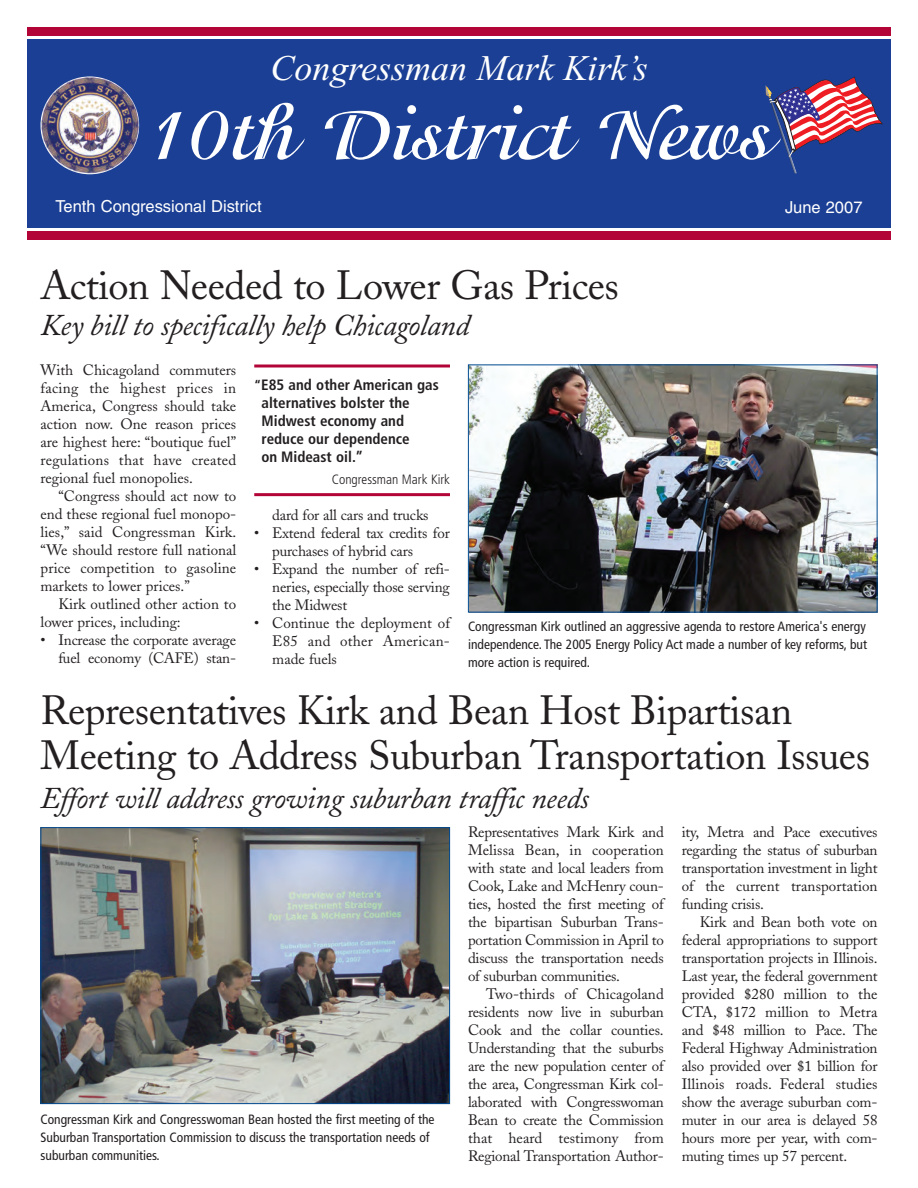
<style>
.page{position:relative;width:918px;height:1188px;background:#fff}
.page>*{position:absolute;margin:0;border:0;box-sizing:border-box;transform-origin:0 0}
.t1{font:700 76.5px "Isadora";color:#fff}
.t2{font:40.5px/45px "Adobe Caslon";letter-spacing:-.015em;color:#231f20}
.t3{font:italic 36px "Times";color:#fff}
.t4{font:italic 30px "Adobe Caslon";letter-spacing:-.015em;color:#231f20}
.t5{font:16.5px "Helvetica";color:#fff}
.t6{font:15px/18px "Adobe Caslon";letter-spacing:-.015em;color:#231f20;text-align:justify}
.t7{font:700 condensed 15px/18px "Frutiger";color:#231f20}
.t8{font:condensed 13.5px/18px "Frutiger";color:#231f20}
.t9{font:300 condensed 13.5px "Frutiger";color:#231f20}
.s1{font-size:13.5px}
</style>
<div class="page">
<div style="left:27px;top:39px;width:864px;height:188px;background:#1b3f94"></div>
<div style="left:27px;top:27px;width:864px;height:9px;background:#b30437"></div>
<div style="left:27px;top:231px;width:864px;height:9px;background:#b30437"></div>
<img style="left:40px;top:76px;width:99px;height:98px;border-radius:50%">
<svg style="left:766px;top:77px;width:117px;height:96px"></svg>
<img style="left:42px;top:829px;width:406px;height:273px">
<div style="left:40px;top:827px;width:410px;height:277px;border:1px solid #014990"></div>
<img style="left:470px;top:366px;width:406px;height:245px">
<div style="left:468px;top:364px;width:410px;height:249px;border:1px solid #014990"></div>
<hr style="left:254px;top:493px;width:196px;height:3px;background:#b30437">
<svg style="left:254px;top:364px;width:196px;height:4px"></svg>
<h3 class="t3" style="left:270px;top:55px;width:379px">Congressman Mark Kirk’s</h3>
<h1 class="t1" style="left:146px;top:103px;width:628px">10th District News</h1>
<p class="t5" style="left:56px;top:200px;width:208px">Tenth Congressional District</p>
<p class="t5" style="left:785px;top:202px;width:79px">June 2007</p>
<h2 class="t2" style="left:40px;top:268px;width:580px">Action Needed to Lower Gas Prices</h2>
<h3 class="t4" style="left:40px;top:315px;width:431px">Key bill to specifically help Chicagoland</h3>
<p class="t7" style="left:262px;top:377px;width:179px;text-indent:-7px"><span class="s1">“</span>E85 and other American gas alternatives bolster the<br>Midwest economy and reduce our dependence<br>on Mideast oil.”</p>
<p class="t9" style="left:332px;top:474px;width:120px">Congressman Mark Kirk</p>
<p class="t6" style="left:272px;top:508px;width:158px">dard for all cars and trucks</p>
<p class="t6" style="left:272px;top:526px;width:179px;text-indent:-18px">• Extend federal tax credits for purchases of hybrid cars</p>
<p class="t6" style="left:272px;top:562px;width:179px;text-indent:-18px">• Expand the number of refi&shy;neries, especially those serving the Midwest</p>
<p class="t6" style="left:272px;top:616px;width:179px;text-indent:-18px">• Continue the deployment of E85 and other American&shy;made fuels</p>
<p class="t6" style="left:40px;top:363px;width:197px">With Chicagoland commuters facing the highest prices in America, Congress should take action now. One reason prices are highest here: “boutique fuel” regulations that have created regional fuel monopolies.</p>
<p class="t6" style="left:40px;top:489px;width:197px;text-indent:18px">“Congress should act now to end these regional fuel monopo&shy;lies,” said Congressman Kirk. “We should restore full national price competition to gasoline markets to lower prices.”</p>
<p class="t6" style="left:40px;top:597px;width:197px;text-indent:18px">Kirk outlined other action to lower prices, including:</p>
<p class="t6" style="left:40px;top:633px;width:197px;text-align:right">• Increase the corporate average fuel economy (CAFE) stan-</p>
<p class="t8" style="left:468px;top:619px;width:401px;text-align:justify">Congressman Kirk outlined an aggressive agenda to restore America's energy independence. The 2005 Energy Policy Act made a number of key reforms, but more action is required.</p>
<h2 class="t2" style="left:40px;top:692px;width:831px">Representatives Kirk and Bean Host Bipartisan<br>Meeting to Address Suburban Transportation Issues</h2>
<h3 class="t4" style="left:40px;top:788px;width:550px">Effort will address growing suburban traffic needs</h3>
<p class="t8" style="left:40px;top:1112px;width:396px">Congressman Kirk and Congresswoman Bean hosted the first meeting of the<br>Suburban Transportation Commission to discuss the transportation needs of suburban communities.</p>
<p class="t6" style="left:468px;top:824px;width:197px">Representatives Mark Kirk and Melissa Bean, in cooperation with state and local leaders from Cook, Lake and McHenry coun&shy;ties, hosted the first meeting of the bipartisan Suburban Trans&shy;portation Commission in April to discuss the transportation needs of suburban communities.</p>
<p class="t6" style="left:468px;top:986px;width:197px;text-indent:18px">Two-thirds of Chicagoland residents now live in suburban Cook and the collar counties.<br>Understanding that the suburbs are the new population center of the area, Congressman Kirk col&shy;laborated with Congresswoman Bean to create the Commission that heard testimony from Regional Transportation Author-</p>
<p class="t6" style="left:682px;top:824px;width:197px">ity, Metra and Pace executives regarding the status of suburban transportation investment in light of the current transportation funding crisis.</p>
<p class="t6" style="left:682px;top:914px;width:197px;text-indent:18px">Kirk and Bean both vote on federal appropriations to support transportation projects in Illinois.<br>Last year, the federal government provided $280 million to the CTA, $172 million to Metra and $48 million to Pace. The Federal Highway Administration also provided over $1 billion for Illinois roads. Federal studies show the average suburban com&shy;muter in our area is delayed 58 hours more per year, with com&shy;muting times up 57 percent.</p>
</div>
